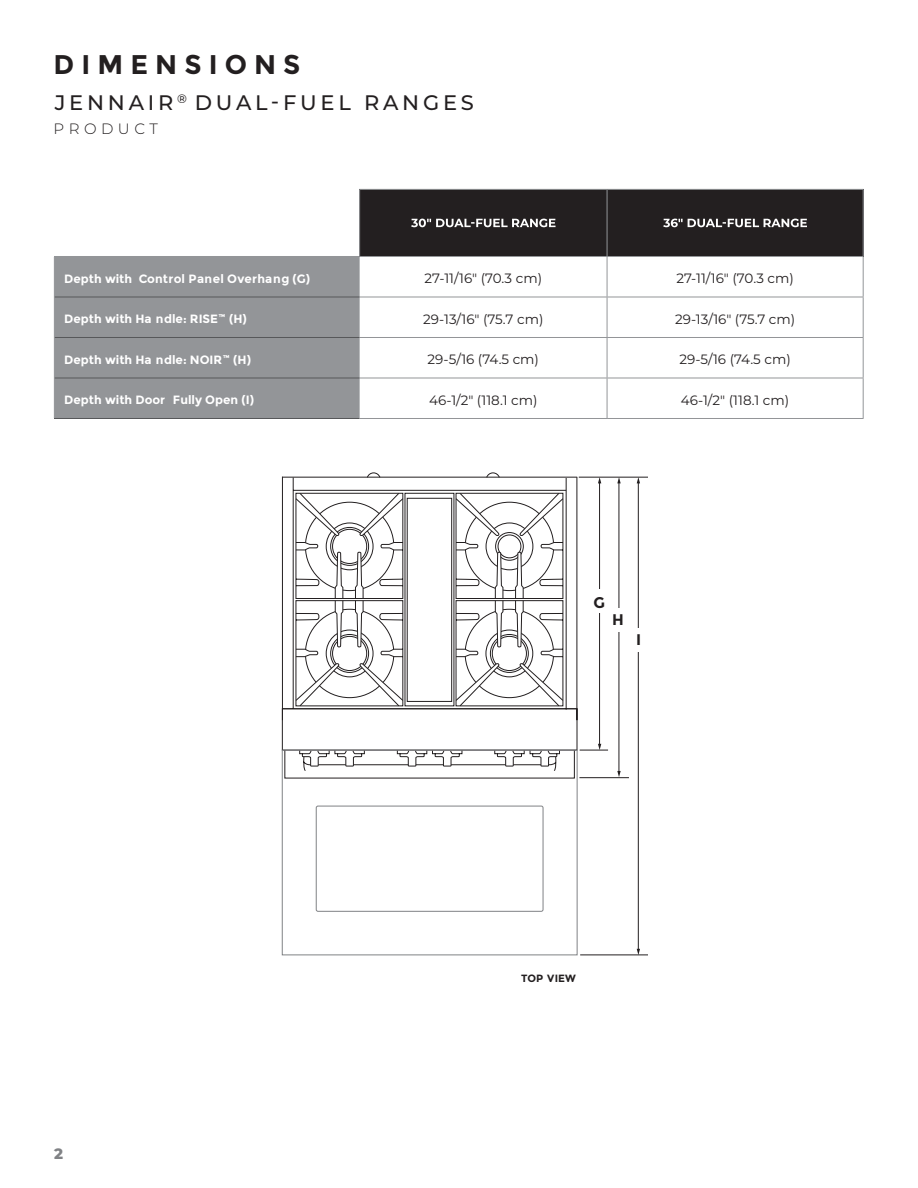
<style>
.page{position:relative;width:918px;height:1188px;background:#fff}
.page>*{position:absolute;margin:0;border:0;box-sizing:border-box;transform-origin:0 0}
.t1{font:700 27px "Montserrat";color:#231f20}
.t2{font:500 21px "Montserrat";letter-spacing:.18em;color:#231f20}
.t3{font:700 15.45px "Montserrat";color:#231f20}
.t4{font:300 15px "Montserrat";letter-spacing:.3em;color:#231f20}
.t5{font:800 15px "Montserrat";color:#808285}
.t6{font:13.5px "Montserrat";color:#231f20}
.t7{font:700 12px "Montserrat";color:#fff}
.t8{font:700 10.5px "Montserrat";color:#231f20}
</style>
<div class="page">
<div style="left:360px;top:189px;width:247px;height:67px;background:#231f20"></div>
<div style="left:607px;top:189px;width:256px;height:67px;background:#231f20"></div>
<div style="left:55px;top:257px;width:305px;height:161px;background:#939598"></div>
<hr style="left:54px;top:257px;width:1px;height:40px;background:#939598">
<hr style="left:54px;top:297px;width:1px;height:40px;background:#939598">
<hr style="left:54px;top:337px;width:1px;height:41px;background:#939598">
<hr style="left:54px;top:378px;width:1px;height:40px;background:#939598">
<hr style="left:863px;top:190px;width:1px;height:66px;background:#939598">
<hr style="left:607px;top:189px;width:257px;height:1px;background:#939598">
<hr style="left:55px;top:297px;width:305px;height:1px;background:#57585a">
<hr style="left:55px;top:337px;width:305px;height:1px;background:#57585a">
<hr style="left:55px;top:378px;width:305px;height:1px;background:#57585a">
<hr style="left:54px;top:418px;width:306px;height:1px;background:#57585a">
<hr style="left:54px;top:256px;width:306px;height:1px;background:#939598">
<hr style="left:359px;top:189px;width:248px;height:1px;background:#939598">
<hr style="left:359px;top:190px;width:1px;height:66px;background:#939598">
<hr style="left:607px;top:190px;width:1px;height:66px;background:#939598">
<hr style="left:360px;top:256px;width:247px;height:1px;background:#939598">
<hr style="left:607px;top:256px;width:257px;height:1px;background:#939598">
<hr style="left:607px;top:257px;width:1px;height:40px;background:#939598">
<hr style="left:863px;top:257px;width:1px;height:40px;background:#939598">
<hr style="left:360px;top:297px;width:247px;height:1px;background:#939598">
<hr style="left:607px;top:297px;width:257px;height:1px;background:#939598">
<hr style="left:607px;top:297px;width:1px;height:40px;background:#939598">
<hr style="left:863px;top:297px;width:1px;height:40px;background:#939598">
<hr style="left:360px;top:337px;width:247px;height:1px;background:#939598">
<hr style="left:607px;top:337px;width:257px;height:1px;background:#939598">
<hr style="left:607px;top:338px;width:1px;height:40px;background:#939598">
<hr style="left:863px;top:338px;width:1px;height:40px;background:#939598">
<hr style="left:360px;top:378px;width:247px;height:1px;background:#939598">
<hr style="left:607px;top:378px;width:257px;height:1px;background:#939598">
<hr style="left:607px;top:378px;width:1px;height:40px;background:#939598">
<hr style="left:863px;top:378px;width:1px;height:40px;background:#939598">
<hr style="left:360px;top:418px;width:247px;height:1px;background:#939598">
<hr style="left:607px;top:418px;width:257px;height:1px;background:#939598">
<svg style="left:411px;top:219px;width:145px;height:8px"></svg>
<svg style="left:663px;top:219px;width:144px;height:8px"></svg>
<svg style="left:282px;top:476px;width:296px;height:273px"></svg>
<svg style="left:366px;top:473px;width:194px;height:276px"></svg>
<svg style="left:282px;top:749px;width:296px;height:206px"></svg>
<hr style="left:599px;top:482px;width:1px;height:263px;background:#231f20">
<hr style="left:619px;top:482px;width:1px;height:290px;background:#231f20">
<svg style="left:617px;top:478px;width:4px;height:5px"></svg>
<svg style="left:617px;top:771px;width:4px;height:6px"></svg>
<hr style="left:638px;top:482px;width:1px;height:468px;background:#231f20">
<svg style="left:637px;top:949px;width:3px;height:6px"></svg>
<hr style="left:579px;top:477px;width:69px;height:1px;background:#231f20">
<svg style="left:580px;top:744px;width:28px;height:7px"></svg>
<hr style="left:580px;top:955px;width:68px;height:1px;background:#231f20">
<div style="left:590px;top:589px;width:19px;height:24px;background:#fff"></div>
<div style="left:609px;top:608px;width:20px;height:24px;background:#fff"></div>
<div style="left:629px;top:628px;width:19px;height:23px;background:#fff"></div>
<hr style="left:579px;top:777px;width:50px;height:1px;background:#231f20">
<h1 class="t1" style="left:54px;top:54px;width:248px">D I M E N S I O N S</h1>
<h2 class="t2" style="left:55px;top:95px;width:421px">JENNAIR <sup>®</sup> DUAL-FUEL RANGES</h2>
<p class="t4" style="left:54px;top:121px;width:106px">PRODUCT</p>
<p class="t7" style="left:64px;top:273px;width:248px">Depth with Control Panel Overhang (G)</p>
<p class="t6" style="left:425px;top:272px;width:119px">27-11/16" (70.3 cm)</p>
<p class="t6" style="left:676px;top:272px;width:119px">27-11/16" (70.3 cm)</p>
<p class="t7" style="left:64px;top:314px;width:184px">Depth with Ha ndle: RISE<sup>™</sup> (H)</p>
<p class="t6" style="left:423px;top:312px;width:122px">29-13/16" (75.7 cm)</p>
<p class="t6" style="left:675px;top:312px;width:122px">29-13/16" (75.7 cm)</p>
<p class="t7" style="left:64px;top:354px;width:188px">Depth with Ha ndle: NOIR<sup>™</sup> (H)</p>
<p class="t6" style="left:428px;top:353px;width:113px">29-5/16 (74.5 cm)</p>
<p class="t6" style="left:679px;top:353px;width:113px">29-5/16 (74.5 cm)</p>
<p class="t7" style="left:64px;top:395px;width:191px">Depth with Door Fully Open (I)</p>
<p class="t6" style="left:429px;top:393px;width:110px">46-1/2" (118.1 cm)</p>
<p class="t6" style="left:681px;top:393px;width:110px">46-1/2" (118.1 cm)</p>
<p class="t5" style="left:54px;top:1145px;width:10px">2</p>
<p class="t3" style="left:593px;top:596px;width:13px">G</p>
<p class="t3" style="left:612px;top:613px;width:13px">H</p>
<p class="t3" style="left:636px;top:634px;width:7px">I</p>
<p class="t8" style="left:521px;top:974px;width:56px">TOP VIEW</p>
</div>
